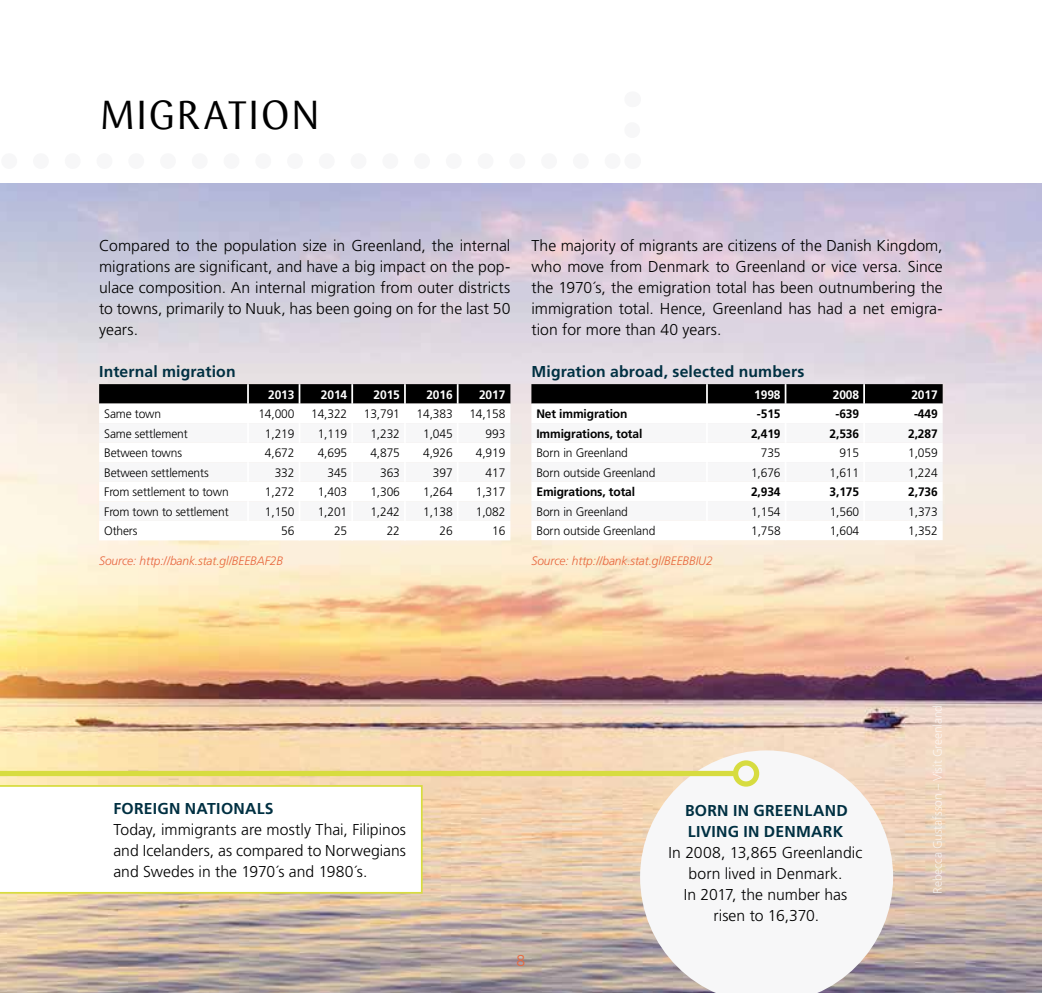
<style>
.page{position:relative;width:1042px;height:993px;background:#fff}
.page>*{position:absolute;margin:0;border:0;box-sizing:border-box;transform-origin:0 0}
.t1{font:42px "Wunderlich";letter-spacing:.01em;color:#000}
.t2{font:300 15.75px/21px "Frutiger";color:#000;text-align:justify}
.t3{font:700 15.75px/21px "Frutiger";letter-spacing:.01em;color:#003042;text-align:right}
.t4{font:300 15.75px "Frutiger";color:#e8673d}
.t5{font:300 12.25px "Frutiger";letter-spacing:-.01em;color:#000}
.t6{font:700 12.25px "Frutiger";letter-spacing:-.01em;color:#000}
.t7{font:italic 300 12.25px "Frutiger";letter-spacing:-.01em;color:#e8673d}
.t8{font:700 12.25px "Frutiger";letter-spacing:-.01em;color:#fff}
.t9{font:300 12.25px "Frutiger";letter-spacing:-.01em;color:#fff}
</style>
<div class="page">
<img style="left:0;top:184px;width:1042px;height:808px">
<svg style="left:99px;top:384px;width:411px;height:156px"></svg>
<svg style="left:531px;top:403px;width:411px;height:137px"></svg>
<svg style="left:531px;top:384px;width:411px;height:19px;background:#050505"></svg>
<hr style="left:706px;top:403px;width:2px;height:20px;background:#fff">
<hr style="left:784px;top:403px;width:2px;height:20px;background:#fff">
<hr style="left:863px;top:403px;width:2px;height:20px;background:#fff">
<svg style="left:531px;top:423px;width:411px;height:97px"></svg>
<hr style="left:706px;top:520px;width:2px;height:20px;background:#fff">
<hr style="left:784px;top:520px;width:2px;height:20px;background:#fff">
<hr style="left:863px;top:520px;width:2px;height:20px;background:#fff">
<svg style="left:640px;top:750px;width:253px;height:242px"></svg>
<svg style="left:0;top:784px;width:423px;height:109px"></svg>
<hr style="left:1041px;top:0;width:1px;height:184px;background:#007dab">
<div style="left:0;top:770px;width:735px;height:5px;background:#d7dc40"></div>
<div style="left:733px;top:760px;width:26px;height:26px;border:5px solid #d7dc40;border-radius:50%"></div>
<h1 class="t1" style="left:99px;top:91px;width:222px">MIGRATION</h1>
<p class="t2" style="left:99px;top:235px;width:413px">Compared to the population size in Greenland, the internal migrations are significant, and have a big impact on the pop&shy;ulace composition. An internal migration from outer districts to towns, primarily to Nuuk, has been going on for the last 50 years.</p>
<p class="t3" style="left:99px;top:361px;width:138px">Internal migration</p>
<p class="t8" style="left:268px;top:387px;width:28px">2013</p>
<p class="t8" style="left:321px;top:387px;width:28px">2014</p>
<p class="t8" style="left:374px;top:387px;width:28px">2015</p>
<p class="t8" style="left:426px;top:387px;width:28px">2016</p>
<p class="t8" style="left:479px;top:387px;width:28px">2017</p>
<p class="t5" style="left:104px;top:407px;width:59px">Same town</p>
<p class="t5" style="left:258px;top:407px;width:38px">14,000</p>
<p class="t5" style="left:311px;top:407px;width:38px">14,322</p>
<p class="t5" style="left:364px;top:407px;width:38px">13,791</p>
<p class="t5" style="left:417px;top:407px;width:38px">14,383</p>
<p class="t5" style="left:469px;top:407px;width:38px">14,158</p>
<p class="t5" style="left:104px;top:426px;width:85px">Same settlement</p>
<p class="t5" style="left:265px;top:426px;width:31px">1,219</p>
<p class="t5" style="left:318px;top:426px;width:31px">1,119</p>
<p class="t5" style="left:370px;top:426px;width:31px">1,232</p>
<p class="t5" style="left:423px;top:426px;width:31px">1,045</p>
<p class="t5" style="left:486px;top:426px;width:21px">993</p>
<p class="t5" style="left:104px;top:446px;width:79px">Between towns</p>
<p class="t5" style="left:265px;top:446px;width:31px">4,672</p>
<p class="t5" style="left:318px;top:446px;width:31px">4,695</p>
<p class="t5" style="left:370px;top:446px;width:31px">4,875</p>
<p class="t5" style="left:423px;top:446px;width:31px">4,926</p>
<p class="t5" style="left:476px;top:446px;width:31px">4,919</p>
<p class="t5" style="left:104px;top:465px;width:106px">Between settlements</p>
<p class="t5" style="left:275px;top:465px;width:21px">332</p>
<p class="t5" style="left:327px;top:465px;width:21px">345</p>
<p class="t5" style="left:380px;top:465px;width:21px">363</p>
<p class="t5" style="left:433px;top:465px;width:21px">397</p>
<p class="t5" style="left:486px;top:465px;width:21px">417</p>
<p class="t5" style="left:104px;top:485px;width:126px">From settlement to town</p>
<p class="t5" style="left:265px;top:485px;width:31px">1,272</p>
<p class="t5" style="left:318px;top:485px;width:31px">1,403</p>
<p class="t5" style="left:370px;top:485px;width:31px">1,306</p>
<p class="t5" style="left:423px;top:485px;width:31px">1,264</p>
<p class="t5" style="left:476px;top:485px;width:31px">1,317</p>
<p class="t5" style="left:104px;top:504px;width:126px">From town to settlement</p>
<p class="t5" style="left:265px;top:504px;width:31px">1,150</p>
<p class="t5" style="left:318px;top:504px;width:31px">1,201</p>
<p class="t5" style="left:370px;top:504px;width:31px">1,242</p>
<p class="t5" style="left:423px;top:504px;width:31px">1,138</p>
<p class="t5" style="left:476px;top:504px;width:31px">1,082</p>
<p class="t5" style="left:104px;top:524px;width:35px">Others</p>
<p class="t5" style="left:281px;top:524px;width:15px">56</p>
<p class="t5" style="left:334px;top:524px;width:15px">25</p>
<p class="t5" style="left:387px;top:524px;width:15px">22</p>
<p class="t5" style="left:439px;top:524px;width:15px">26</p>
<p class="t5" style="left:492px;top:524px;width:15px">16</p>
<p class="t7" style="left:99px;top:553px;width:185px">Source: http://bank.stat.gl/BEEBAF2B</p>
<p class="t2" style="left:531px;top:235px;width:413px">The majority of migrants are citizens of the Danish Kingdom, who move from Denmark to Greenland or vice versa. Since the 1970´s, the emigration total has been outnumbering the immigration total. Hence, Greenland has had a net emigra&shy;tion for more than 40 years.</p>
<p class="t3" style="left:531px;top:361px;width:275px">Migration abroad, selected numbers</p>
<p class="t8" style="left:754px;top:387px;width:28px">1998</p>
<p class="t8" style="left:833px;top:387px;width:28px">2008</p>
<p class="t8" style="left:911px;top:387px;width:28px">2017</p>
<p class="t6" style="left:536px;top:406px;width:93px">Net immigration</p>
<p class="t6" style="left:757px;top:406px;width:25px">-515</p>
<p class="t6" style="left:835px;top:406px;width:25px">-639</p>
<p class="t6" style="left:914px;top:406px;width:25px">-449</p>
<p class="t6" style="left:536px;top:426px;width:107px">Immigrations, total</p>
<p class="t6" style="left:751px;top:426px;width:31px">2,419</p>
<p class="t6" style="left:829px;top:426px;width:31px">2,536</p>
<p class="t6" style="left:908px;top:426px;width:31px">2,287</p>
<p class="t5" style="left:536px;top:446px;width:93px">Born in Greenland</p>
<p class="t5" style="left:761px;top:446px;width:21px">735</p>
<p class="t5" style="left:839px;top:446px;width:21px">915</p>
<p class="t5" style="left:908px;top:446px;width:31px">1,059</p>
<p class="t5" style="left:536px;top:465px;width:120px">Born outside Greenland</p>
<p class="t5" style="left:751px;top:465px;width:31px">1,676</p>
<p class="t5" style="left:829px;top:465px;width:31px">1,611</p>
<p class="t5" style="left:908px;top:465px;width:31px">1,224</p>
<p class="t6" style="left:536px;top:484px;width:100px">Emigrations, total</p>
<p class="t6" style="left:751px;top:484px;width:31px">2,934</p>
<p class="t6" style="left:829px;top:484px;width:31px">3,175</p>
<p class="t6" style="left:908px;top:484px;width:31px">2,736</p>
<p class="t5" style="left:536px;top:504px;width:93px">Born in Greenland</p>
<p class="t5" style="left:751px;top:504px;width:31px">1,154</p>
<p class="t5" style="left:829px;top:504px;width:31px">1,560</p>
<p class="t5" style="left:908px;top:504px;width:31px">1,373</p>
<p class="t5" style="left:536px;top:524px;width:120px">Born outside Greenland</p>
<p class="t5" style="left:751px;top:524px;width:31px">1,758</p>
<p class="t5" style="left:829px;top:524px;width:31px">1,604</p>
<p class="t5" style="left:908px;top:524px;width:31px">1,352</p>
<p class="t7" style="left:531px;top:553px;width:183px">Source: http://bank.stat.gl/BEEBBIU2</p>
<p class="t3" style="left:113px;top:797px;width:162px">FOREIGN NATIONALS</p>
<p class="t2" style="left:113px;top:818px;width:294px">Today, immigrants are mostly Thai, Filipinos and Icelanders, as compared to Norwegians and Swedes in the 1970´s and 1980´s.</p>
<p class="t3" style="left:688px;top:800px;width:161px">in GREENLAND<br>LIVING IN DENMARK</p>
<p class="t2" style="left:668px;top:842px;width:195px;text-align:center">In 2008, 13,865 Greenlandic born lived in Denmark.<br>In 2017, the number has risen to 16,370.</p>
<p class="t3" style="left:685px;top:800px;width:22px">Born</p>
<p class="t9" style="left:930px;top:893px;width:190px;rotate:-90deg">Rebecca Gustafsson – Visit Greenland</p>
<p class="t4" style="left:516px;top:951px;width:10px">8</p>
</div>
